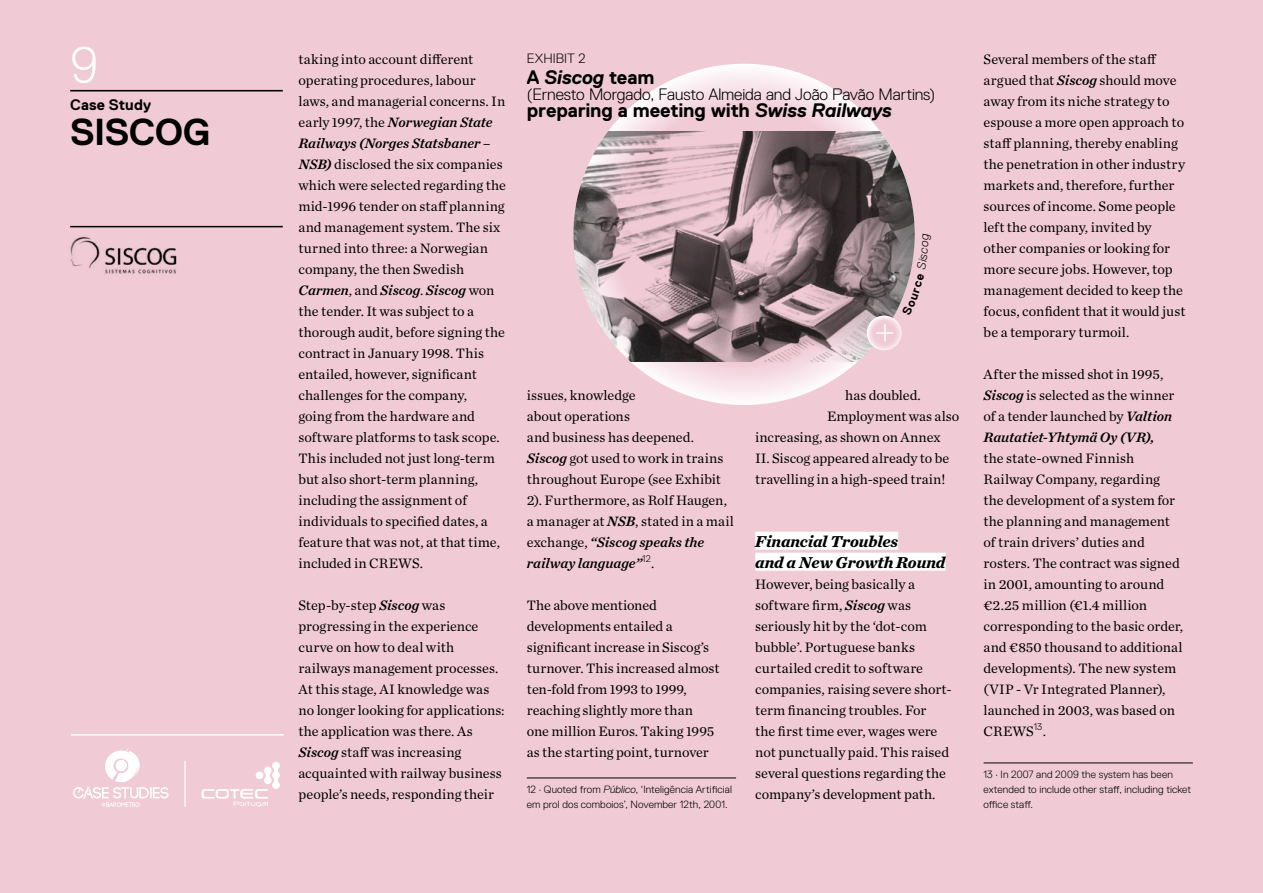
<style>
.page{position:relative;width:1263px;height:893px;background:#f0cbd6}
.page>*{position:absolute;margin:0;border:0;box-sizing:border-box;transform-origin:0 0}
.t1{font:300 50.7px "Replica";color:#fff}
.t2{font:700 37.5px "Replica";letter-spacing:-.015em;color:#000}
.legendas_imagens{font:700 19.5px "Replica";letter-spacing:-.01em;color:#000}
.legendas_imagens-2{font:italic 700 19.5px "Replica";letter-spacing:-.005em;color:#000}
.legendas_imagens-3{font:300 16.5px "Replica";letter-spacing:-.005em;color:#000}
.subtitulos_sublinhad{font:italic 700 16.5px "Chronicle Text G1";letter-spacing:-.01em;color:#000}
.t3{font:700 15.15px "Replica";letter-spacing:.005em;color:#000}
.texto{font:14.25px/21px "Chronicle Text G1";color:#000}
.Footnotes{font:14.25px "Chronicle Text G1";color:#000}
.legendas_imagens-4{font:300 13.5px "Replica";letter-spacing:.005em;color:#000}
.Footnotes-2{font:300 10.5px/15px "Replica";letter-spacing:.01em;color:#000}
.s1{font-family:"Chronicle Text G1 Semi";font-style:italic}
.s2{font-style:normal}
.s3{font-style:italic}
</style>
<div class="page">
<hr style="left:70px;top:90px;width:213px;height:1px;background:#000">
<img style="left:70px;top:227px;width:117px;height:47px">
<hr style="left:70px;top:226px;width:213px;height:1px;background:#000">
<hr style="left:71px;top:734px;width:213px;height:2px;background:#fff">
<svg style="left:73px;top:748px;width:96px;height:59px"></svg>
<svg style="left:202px;top:762px;width:78px;height:45px"></svg>
<hr style="left:184px;top:761px;width:2px;height:46px;background:#fff">
<hr style="left:527px;top:778px;width:209px;height:1px;background:#000">
<div style="left:755px;top:532px;width:143px;height:18px;background:#fff"></div>
<div style="left:755px;top:553px;width:190px;height:18px;background:#fff"></div>
<hr style="left:983px;top:763px;width:210px;height:1px;background:#000">
<svg style="left:573px;top:64px;width:342px;height:341px"></svg>
<img style="left:573px;top:132px;width:342px;height:229px">
<svg style="left:867px;top:316px;width:34px;height:34px"></svg>
<svg style="left:876px;top:324px;width:17px;height:17px"></svg>
<svg style="left:902px;top:233px;width:13px;height:83px"></svg>
<h1 class="t1" style="left:70px;top:37px;width:29px">9</h1>
<p class="t3" style="left:70px;top:97px;width:82px">Case Study</p>
<h2 class="t2" style="left:70px;top:111px;width:142px">SISCOG</h2>
<p class="texto" style="left:298px;top:47px;width:209px">taking into account different operating procedures, labour laws, and managerial concerns. In early 1997, the <span class="s1">Norwegian State<br>Railways (Norges Statsbaner –<br>NSB)</span> disclosed the six companies which were selected regarding the mid-1996 tender on staff planning and management system. The six turned into three: a Norwegian company, the then Swedish<br><span class="s1">Carmen</span>, and <span class="s1">Siscog</span>. <span class="s1">Siscog</span> won the tender. It was subject to a thorough audit, before signing the contract in January 1998. This entailed, however, significant challenges for the company,<br>going from the hardware and software platforms to task scope.<br>This included not just long-term but also short-term planning, including the assignment of individuals to specified dates, a feature that was not, at that time, included in CREWS.</p>
<p class="texto" style="left:298px;top:593px;width:208px">Step-by-step <span class="s1">Siscog</span> was progressing in the experience curve on how to deal with railways management processes.<br>At this stage, AI knowledge was no longer looking for applications: the application was there. As<br><span class="s1">Siscog</span> staff was increasing acquainted with railway business people’s needs, responding their</p>
<p class="legendas_imagens-4" style="left:527px;top:51px;width:60px">EXHIBIT 2</p>
<p class="legendas_imagens-2" style="left:527px;top:66px;width:129px"><span class="s2">A</span> Siscog <span class="s2">team</span></p>
<p class="legendas_imagens-3" style="left:527px;top:85px;width:410px">(Ernesto Morgado, Fausto Almeida and João Pavão Martins)</p>
<p class="legendas_imagens" style="left:527px;top:99px;width:366px">preparing a meeting with <span class="s3">Swiss Railways</span></p>
<p class="texto" style="left:527px;top:383px;width:209px">issues, knowledge<br>about operations<br>and business has deepened.<br><span class="s1">Siscog</span> got used to work in trains throughout Europe (see Exhibit<br>2). Furthermore, as Rolf Haugen, a manager at <span class="s1">NSB</span>, stated in a mail exchange, <span class="s1">“Siscog speaks the railway language”</span><sup>12</sup>.</p>
<p class="texto" style="left:527px;top:593px;width:194px">The above mentioned developments entailed a significant increase in Siscog’s turnover. This increased almost ten-fold from 1993 to 1999, reaching slightly more than<br>one million Euros. Taking 1995 as the starting point, turnover</p>
<p class="Footnotes-2" style="left:527px;top:782px;width:206px">12 · Quoted from <span class="s3">Público</span>, ‘Inteligência Artificial em prol dos comboios’, November 12th, 2001.</p>
<p class="Footnotes" style="left:845px;top:384px;width:77px">has doubled.</p>
<p class="Footnotes" style="left:827px;top:405px;width:134px">Employment was also</p>
<p class="Footnotes" style="left:755px;top:426px;width:187px">increasing, as shown on Annex</p>
<p class="Footnotes" style="left:755px;top:447px;width:196px">II. Siscog appeared already to be</p>
<p class="Footnotes" style="left:755px;top:468px;width:192px">travelling in a high-speed train!</p>
<p class="subtitulos_sublinhad" style="left:755px;top:528px;width:144px">Financial Troubles</p>
<p class="subtitulos_sublinhad" style="left:755px;top:549px;width:192px">and a New Growth Round</p>
<p class="texto" style="left:755px;top:572px;width:198px">However, being basically a software firm, <span class="s1">Siscog</span> was seriously hit by the ‘dot-com bubble’. Portuguese banks curtailed credit to software companies, raising severe short&shy;term financing troubles. For<br>the first time ever, wages were not punctually paid. This raised several questions regarding the company’s development path.</p>
<p class="texto" style="left:983px;top:47px;width:203px">Several members of the staff argued that <span class="s1">Siscog</span> should move away from its niche strategy to espouse a more open approach to staff planning, thereby enabling the penetration in other industry markets and, therefore, further sources of income. Some people left the company, invited by other companies or looking for more secure jobs. However, top management decided to keep the focus, confident that it would just be a temporary turmoil.</p>
<p class="texto" style="left:983px;top:362px;width:201px">After the missed shot in 1995,<br><span class="s1">Siscog</span> is selected as the winner of a tender launched by <span class="s1">Valtion<br>Rautatiet-Yhtymä Oy (VR),<br></span>the state-owned Finnish<br>Railway Company, regarding the development of a system for the planning and management of train drivers’ duties and rosters. The contract was signed in 2001, amounting to around €2.25 million (€1.4 million corresponding to the basic order, and €850 thousand to additional developments). The new system (VIP - Vr Integrated Planner), launched in 2003, was based on<br>CREWS<sup>13</sup>.</p>
<p class="Footnotes-2" style="left:983px;top:767px;width:209px">13 · In 2007 and 2009 the system has been extended to include other staff, including ticket office staff.</p>
</div>
